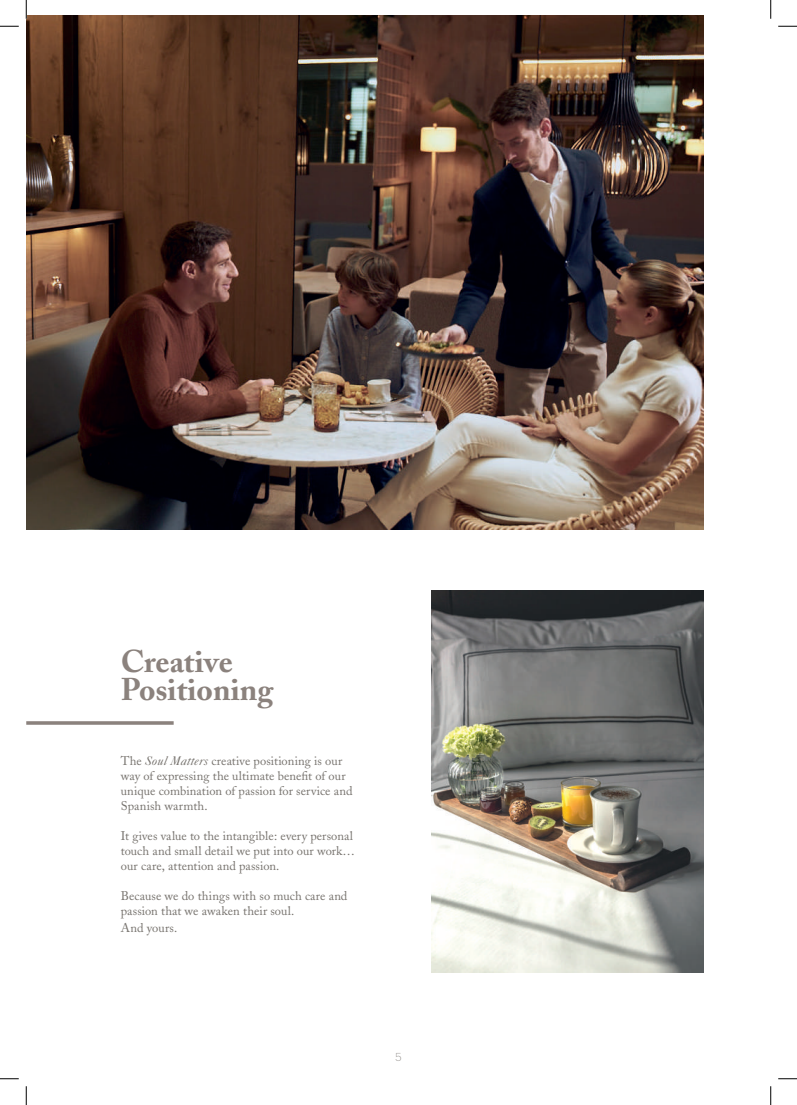
<style>
.page{position:relative;width:797px;height:1105px;background:#fff}
.page>*{position:absolute;margin:0;border:0;box-sizing:border-box;transform-origin:0 0}
.t1{font:700 31.25px/27.5px "Adobe Caslon";color:#8b827d}
.t2{font:12.5px/15px "Adobe Caslon";letter-spacing:.005em;color:#76726d}
.t3{font:200 11.25px "Graphik";color:#76726d}
.s1{font-family:"Caslon Five Forty";font-style:italic}
</style>
<div class="page">
<img style="left:431px;top:590px;width:272px;height:383px">
<img style="left:26px;top:16px;width:677px;height:513px">
<svg style="left:26px;top:721px;width:148px;height:4px"></svg>
<svg style="left:0;top:25px;width:19px;height:2px"></svg>
<svg style="left:778px;top:25px;width:19px;height:2px"></svg>
<svg style="left:0;top:1078px;width:19px;height:1px"></svg>
<svg style="left:778px;top:1078px;width:19px;height:1px"></svg>
<svg style="left:25px;top:0;width:2px;height:19px"></svg>
<svg style="left:25px;top:1086px;width:2px;height:19px"></svg>
<svg style="left:770px;top:0;width:1px;height:19px"></svg>
<svg style="left:770px;top:1086px;width:1px;height:19px"></svg>
<h1 class="t1" style="left:121px;top:648px;width:154px">Creative<br>Positioning</h1>
<p class="t2" style="left:121px;top:753px;width:233px">The <span class="s1">Soul Matters</span> creative positioning is our way of expressing the ultimate benefit of our unique combination of passion for service and Spanish warmth.</p>
<p class="t2" style="left:121px;top:828px;width:235px">It gives value to the intangible: every personal touch and small detail we put into our work… our care, attention and passion.</p>
<p class="t2" style="left:121px;top:888px;width:228px">Because we do things with so much care and passion that we awaken their soul.</p>
<p class="t2" style="left:121px;top:921px;width:58px">And yours.</p>
<p class="t3" style="left:395px;top:1049px;width:8px">5</p>
</div>
